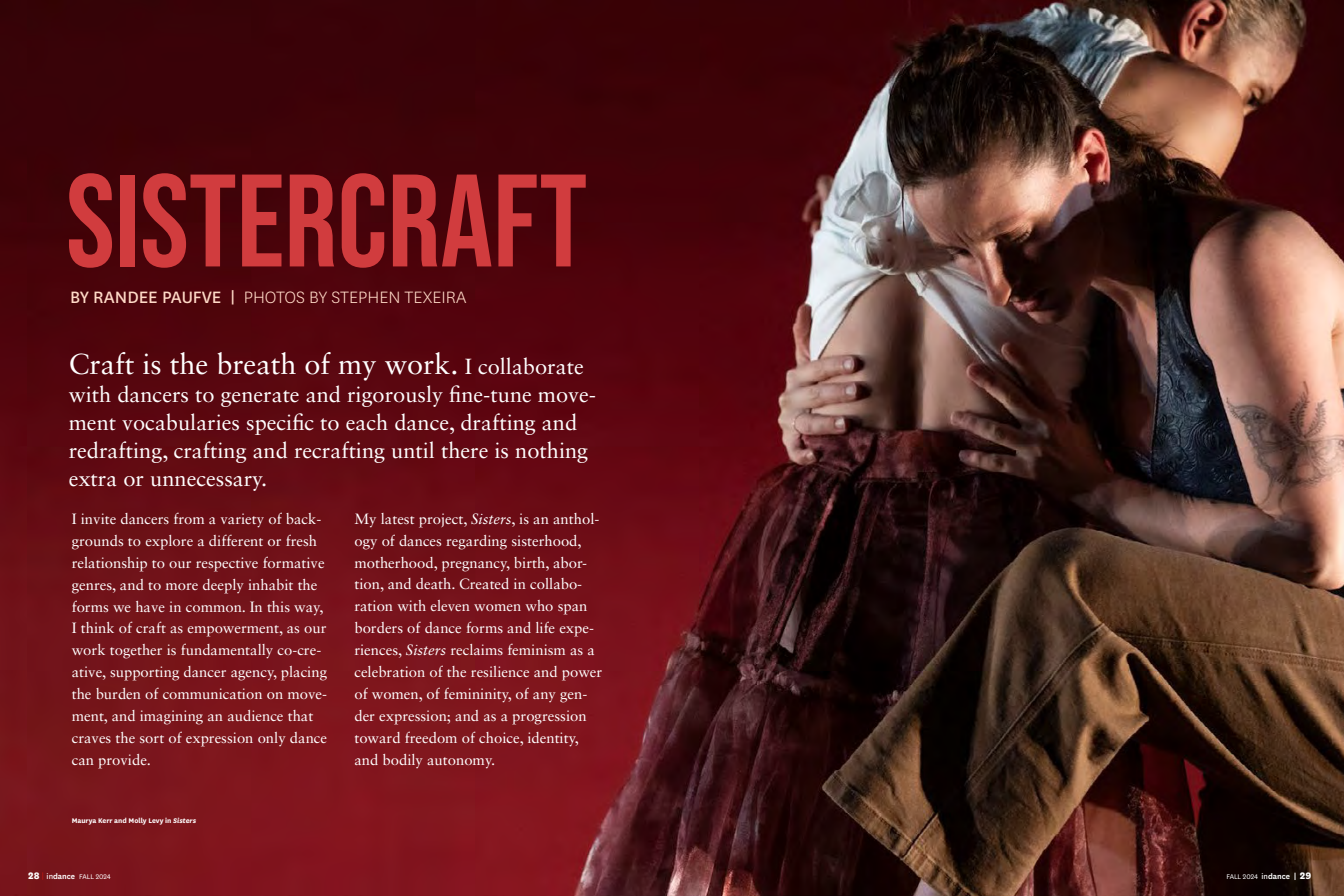
<style>
.page{position:relative;width:1344px;height:896px;background:#fff}
.page>*{position:absolute;margin:0;border:0;box-sizing:border-box;transform-origin:0 0}
.t1{font:131.25px "Bebas Neue";color:#d13c3e}
.Dept_Body_Indent{font:28.88px "Sabon LT Std";color:#fff}
.Dept_Body_Indent-2{font:21.88px/28px "Sabon LT Std";color:#fff}
.t2{font:300 19.25px "National";color:#ffdac7}
.Dept_Body{font:14.88px/21.9px "Sabon LT Std";color:#fff}
.t3{font:800 11.03px "National";color:#fff}
.Dept_Author_Bio{font:700 7.88px "National";color:#fff}
.t4{font:7.88px "National";color:#fff}
.s1{font-weight:400}
.s2{font-size:21.88px}
.s3{font-style:italic}
.s4{font-size:8.75px}
.s5{font-weight:600;font-size:8.75px}
</style>
<div class="page">
<img style="left:0;top:0;width:28px;height:896px">
<img style="left:28px;top:0;width:1316px;height:896px">
<p class="t1" style="left:66px;top:147px;width:523px">SISTERCRAFT</p>
<p class="t2" style="left:70px;top:285px;width:398px"><span class="s1">BY RANDEE PAUFVE |</span> PHOTOS BY STEPHEN TEXEIRA</p>
<p class="Dept_Body_Indent" style="left:69px;top:347px;width:517px">Craft is the breath of my work. <span class="s2">I collaborate</span></p>
<p class="Dept_Body_Indent-2" style="left:69px;top:380px;width:529px">with dancers to generate and rigorously fine-tune move&shy;ment vocabularies specific to each dance, drafting and redrafting, crafting and recrafting until there is nothing extra or unnecessary.</p>
<p class="Dept_Body" style="left:72px;top:508px;width:257px">I invite dancers from a variety of back&shy;grounds to explore a different or fresh relationship to our respective formative genres, and to more deeply inhabit the forms we have in common. In this way, I think of craft as empowerment, as our work together is fundamentally co-cre&shy;ative, supporting dancer agency, placing the burden of communication on move&shy;ment, and imagining an audience that craves the sort of expression only dance can provide.</p>
<p class="Dept_Body" style="left:354px;top:508px;width:249px">My latest project, <span class="s3">Sisters</span>, is an anthol&shy;ogy of dances regarding sisterhood, motherhood, pregnancy, birth, abor&shy;tion, and death. Created in collabo&shy;ration with eleven women who span borders of dance forms and life expe&shy;riences, <span class="s3">Sisters</span> reclaims feminism as a celebration of the resilience and power of women, of femininity, of any gen&shy;der expression; and as a progression toward freedom of choice, identity,</p>
<p class="Dept_Body" style="left:354px;top:748px;width:142px">and bodily autonomy.</p>
<p class="Dept_Author_Bio" style="left:72px;top:815px;width:126px">Maurya Kerr and Molly Levy in <span class="s3">Sisters</span></p>
<p class="t3" style="left:28px;top:868px;width:13px">28</p>
<p class="t4" style="left:47px;top:871px;width:66px"><span class="s4">in</span><span class="s5">dance</span> FALL 2024</p>
<p class="t4" style="left:1226px;top:871px;width:65px">FALL 2024 <span class="s4">in</span><span class="s5">dance</span></p>
<p class="t3" style="left:1300px;top:868px;width:13px">29</p>
</div>
